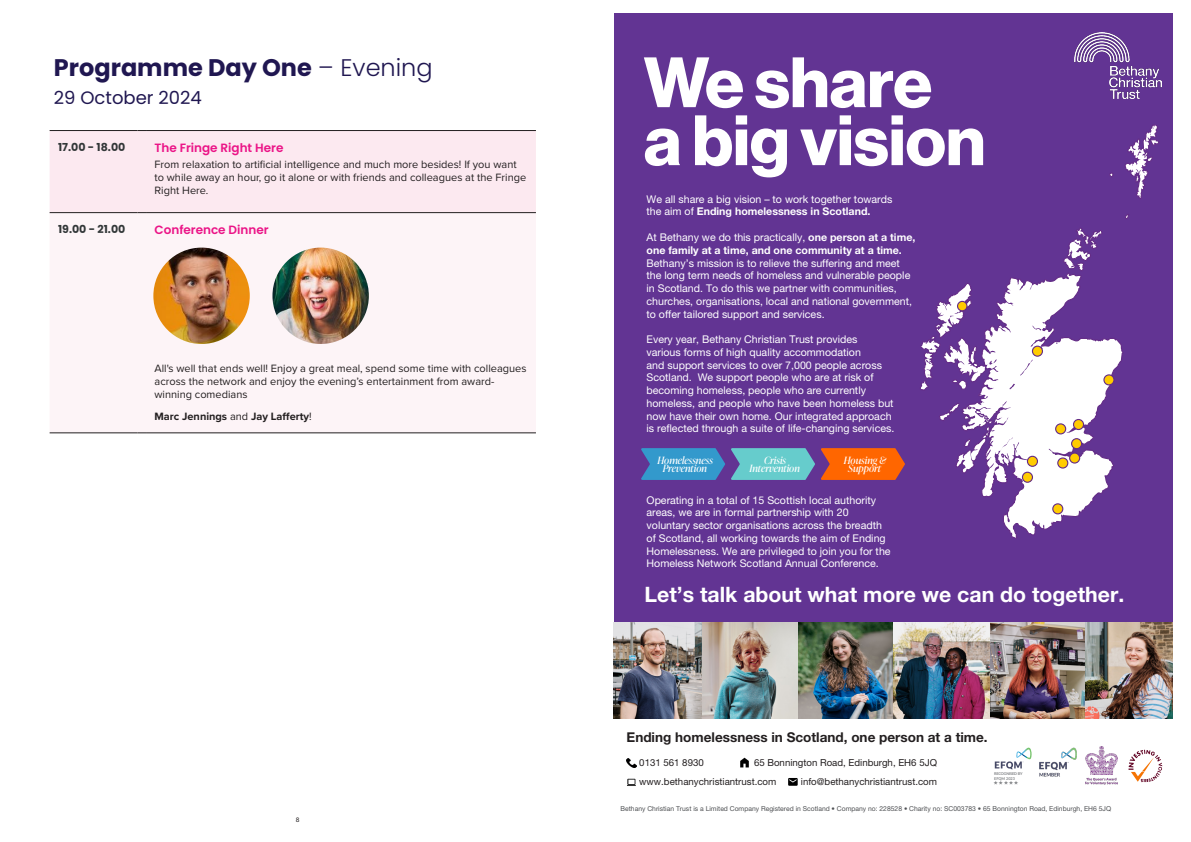
<style>
.page{position:relative;width:1191px;height:842px;background:#fff}
.page>*{position:absolute;margin:0;border:0;box-sizing:border-box;transform-origin:0 0}
.t1{font:69.6px/58px "N Haas Grotesk DS Pro 75 Bd";color:#fff}
.t2{font:700 24px "Poppins";color:#201751}
.t3{font:700 21.3px "Helvetica Neue LT Pro";color:#fff}
.t4{font:18px "Poppins";color:#201751}
.t5{font:700 13.5px "Helvetica Neue LT Pro";color:#231f20}
.Basic_Grey_Heading{font:600 12px "Poppins";color:#eb1487}
.Basic_Grey_Heading-2{font:11px/13.2px "Proxima Nova";color:#231f20}
.Basic_Grey_Heading-3{font:700 11px "Proxima Nova";color:#231f20}
.Basic_Grey_Heading-4{font:700 11px "Poppins";color:#323738}
.t6{font:10.6px/12.8px "Helvetica Neue LT Pro";color:#fff}
.t7{font:italic 10px/8.7px "Ivy Presto Display";color:#fff;text-align:center}
.t8{font:9.7px/18.9px "Helvetica Neue LT Pro";color:#231f20}
.t9{font:7px "Aptos";color:#231f20}
.t10{font:6.8px "Helvetica Neue LT Pro";color:#4e5053}
.t11{font:700 3.8px/4.6px "Lato";letter-spacing:-.04em;color:#808285}
.s1{font-weight:300}
.s2{font-weight:400}
.s3{font-weight:700}
</style>
<div class="page">
<div style="left:50px;top:213px;width:486px;height:220px;background:#fdf4f7"></div>
<div style="left:50px;top:130px;width:486px;height:83px;background:#fce9f0"></div>
<hr style="left:146px;top:212px;width:390px;height:1px;background:#231f20">
<hr style="left:50px;top:433px;width:87px;height:1px;background:#231f20">
<hr style="left:146px;top:433px;width:390px;height:1px;background:#231f20">
<img style="left:153px;top:248px;width:97px;height:96px;border-radius:48px">
<img style="left:272px;top:248px;width:97px;height:96px;border-radius:48px">
<div style="left:614px;top:13px;width:558px;height:663px;background:#623493"></div>
<svg style="left:920px;top:125px;width:239px;height:413px"></svg>
<svg style="left:957px;top:301px;width:10px;height:10px"></svg>
<svg style="left:1032px;top:346px;width:11px;height:11px"></svg>
<svg style="left:1103px;top:374px;width:11px;height:11px"></svg>
<svg style="left:1055px;top:419px;width:29px;height:50px"></svg>
<svg style="left:1052px;top:503px;width:11px;height:11px"></svg>
<svg style="left:1022px;top:456px;width:16px;height:27px"></svg>
<img style="left:1074px;top:32px;width:87px;height:66px">
<svg style="left:994px;top:748px;width:37px;height:21px"></svg>
<img style="left:1039px;top:747px;width:37px;height:30px">
<img style="left:1085px;top:747px;width:32px;height:37px">
<svg style="left:1128px;top:750px;width:34px;height:32px"></svg>
<img style="left:614px;top:622px;width:558px;height:96px">
<svg style="left:641px;top:448px;width:264px;height:32px;background:#828989"></svg>
<svg style="left:626px;top:758px;width:10px;height:10px"></svg>
<svg style="left:627px;top:779px;width:9px;height:7px"></svg>
<svg style="left:788px;top:778px;width:9px;height:8px"></svg>
<svg style="left:740px;top:757px;width:9px;height:11px"></svg>
<p class="t2" style="left:54px;top:54px;width:380px">Programme Day One <span class="s1">– Evening</span></p>
<p class="t4" style="left:54px;top:87px;width:149px">29 October 2024</p>
<p class="Basic_Grey_Heading-4" style="left:58px;top:140px;width:69px">17.00 - 18.00</p>
<p class="Basic_Grey_Heading" style="left:154px;top:140px;width:130px">The Fringe Right Here</p>
<p class="Basic_Grey_Heading-2" style="left:154px;top:157px;width:373px">From relaxation to artificial intelligence and much more besides! If you want to while away an hour, go it alone or with friends and colleagues at the Fringe<br>Right Here.</p>
<p class="Basic_Grey_Heading-4" style="left:58px;top:222px;width:69px">19.00 - 21.00</p>
<p class="Basic_Grey_Heading" style="left:154px;top:223px;width:116px">Conference Dinner</p>
<p class="Basic_Grey_Heading-2" style="left:154px;top:361px;width:373px">All's well that ends well! Enjoy a great meal, spend some time with colleagues across the network and enjoy the evening’s entertainment from award&shy;winning comedians</p>
<p class="Basic_Grey_Heading-3" style="left:154px;top:408px;width:159px">Marc Jennings <span class="s2">and</span> Jay Lafferty<span class="s2">!</span></p>
<p class="t9" style="left:296px;top:814px;width:5px">8</p>
<p class="t1" style="left:644px;top:55px;width:343px">We share a big vision</p>
<p class="t6" style="left:646px;top:192px;width:247px">We all share a big vision – to work together towards the aim of <span class="s3">Ending homelessness in Scotland.</span></p>
<p class="t6" style="left:646px;top:231px;width:270px">At Bethany we do this practically, <span class="s3">one person at a time, one family at a time, and one community at a time.<br></span>Bethany’s mission is to relieve the suffering and meet the long term needs of homeless and vulnerable people in Scotland. To do this we partner with communities, churches, organisations, local and national government, to offer tailored support and services.</p>
<p class="t6" style="left:646px;top:333px;width:249px">Every year, Bethany Christian Trust provides various forms of high quality accommodation<br>and support services to over 7,000 people across Scotland. We support people who are at risk of becoming homeless, people who are currently homeless, and people who have been homeless but now have their own home. Our integrated approach is reflected through a suite of life-changing services.</p>
<p class="t7" style="left:657px;top:455px;width:57px">Homelessness<br>Prevention</p>
<p class="t7" style="left:844px;top:455px;width:44px">Housing &amp;<br>Support</p>
<p class="t7" style="left:749px;top:455px;width:52px">Crisis<br>Intervention</p>
<p class="t6" style="left:646px;top:493px;width:245px">Operating in a total of 15 Scottish local authority areas, we are in formal partnership with 20 voluntary sector organisations across the breadth of Scotland, all working towards the aim of Ending Homelessness. We are privileged to join you for the Homeless Network Scotland Annual Conference.</p>
<p class="t3" style="left:644px;top:581px;width:481px">Let’s talk about what more we can do together.</p>
<p class="t5" style="left:626px;top:729px;width:363px">Ending homelessness in Scotland, one person at a time.</p>
<p class="t8" style="left:754px;top:753px;width:184px">65 Bonnington Road, Edinburgh, EH6 5JQ</p>
<p class="t8" style="left:639px;top:753px;width:139px">0131 561 8930 www.bethanychristiantrust.com</p>
<p class="t8" style="left:801px;top:772px;width:138px">info@bethanychristiantrust.com</p>
<p class="t11" style="left:994px;top:771px;width:30px">RECOGNISED BY<br>EFQM 2023</p>
<p class="t10" style="left:620px;top:805px;width:492px">Bethany Christian Trust is a Limited Company Registered in Scotland • Company no: 228528 • Charity no: SC003783 • 65 Bonnington Road, Edinburgh, EH6 5JQ</p>
</div>
